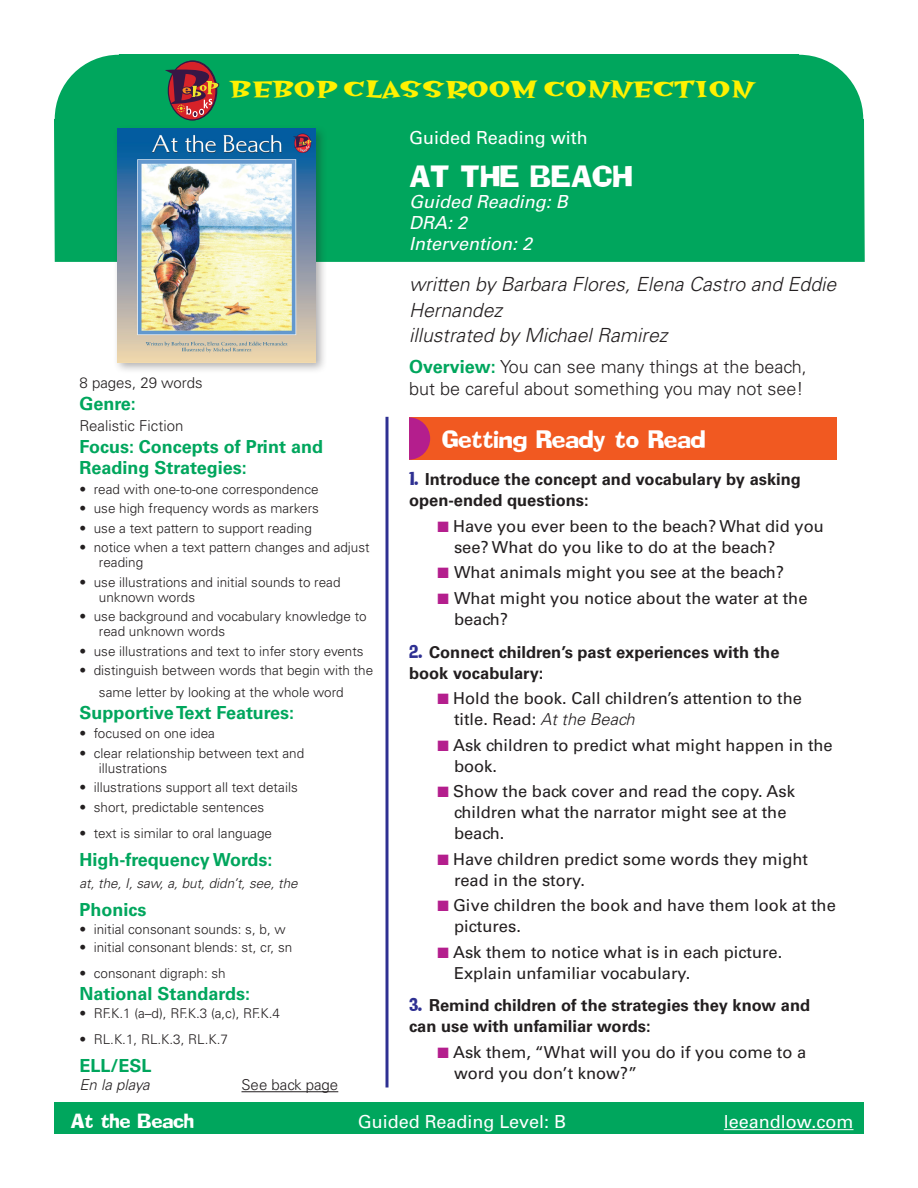
<style>
.page{position:relative;width:918px;height:1188px;background:#fff}
.page>*{position:absolute;margin:0;border:0;box-sizing:border-box;transform-origin:0 0}
.Header_book_title{font:27px "Addled";color:#fff}
.Numbered_Paragraphs{font:26.4px "Hotsy Totsy Bold Mv B";color:#fff101}
.t1{font:22.2px "Addled";color:#fff}
.bylines{font:italic 300 19.5px/25.5px "Univers";color:#231f20}
.overview{font:300 18px/21.6px "Univers";color:#231f20}
.sidebar_text{font:700 18px/21.6px "Univers";color:#00a65d}
.sidebar_subhead_new{font:700 18px "Univers";color:#00a65d}
.t2{font:18px "Univers";color:#fff}
.Header_book_descript{font:italic 18px/21px "Univers";color:#fff}
.t3{font:18px "Addled";color:#fff}
.t4{font:16.5px/21px "Univers";color:#231f20}
.Numbered_Paragraphs-2{font:700 16.5px/21px "Univers";color:#231f20}
.Numbered_bold_text{font:700 16.5px/21px "Univers";color:#231f20}
.sidebar_text-2{font:300 15px "Univers";color:#231f20}
.sidebar_text-3{font:italic 300 15px "Univers";color:#231f20}
.t5{font:300 13.5px/15px "Univers";color:#231f20}
.sidebar_text-4{font:italic 300 13.5px "Univers";color:#231f20}
.s1{font-weight:700;color:#00a65d}
.s2{font-family:"Addled";font-weight:400;color:#2e3092}
.s3{color:#b41e8d}
.s4{font-weight:300;font-style:italic}
</style>
<div class="page">
<div style="left:54px;top:54px;width:811px;height:208px;background:#00a65d"></div>
<svg style="left:168px;top:61px;width:48px;height:59px"></svg>
<svg style="left:165px;top:70px;width:54px;height:47px;background:#784b43"></svg>
<div style="left:54px;top:1103px;width:810px;height:31px;background:#00a65d"></div>
<hr style="left:724px;top:1129px;width:130px;height:1px;background:#fff">
<hr style="left:386px;top:417px;width:2px;height:671px;background:#2e3092">
<div style="left:113px;top:125px;width:215px;height:250px;background:#231f20;opacity:.35"></div>
<img style="left:117px;top:129px;width:198px;height:233px">
<div style="left:409px;top:417px;width:428px;height:43px;background:#f15921"></div>
<svg style="left:409px;top:417px;width:21px;height:43px"></svg>
<hr style="left:242px;top:1091px;width:96px;height:1px;background:#231f20">
<p class="Numbered_Paragraphs" style="left:230px;top:75px;width:525px">BEBOP CLASSROOM CONNECTION</p>
<p class="sidebar_text-2" style="left:80px;top:374px;width:125px">8 pages, 29 words</p>
<p class="sidebar_text" style="left:80px;top:393px;width:58px">Genre:</p>
<p class="sidebar_text-2" style="left:80px;top:417px;width:105px">Realistic Fiction</p>
<p class="sidebar_text" style="left:80px;top:436px;width:245px">Focus: Concepts of Print and<br>Reading Strategies:</p>
<p class="t5" style="left:80px;top:482px;width:241px">• read with one-to-one correspondence</p>
<p class="t5" style="left:80px;top:501px;width:241px">• use high frequency words as markers</p>
<p class="t5" style="left:80px;top:521px;width:234px">• use a text pattern to support reading</p>
<p class="t5" style="left:99px;top:540px;width:272px;text-indent:-19px">• notice when a text pattern changes and adjust reading</p>
<p class="t5" style="left:99px;top:575px;width:243px;text-indent:-19px">• use illustrations and initial sounds to read unknown words</p>
<p class="t5" style="left:99px;top:609px;width:269px;text-indent:-19px">• use background and vocabulary knowledge to read unknown words</p>
<p class="t5" style="left:80px;top:644px;width:286px">• use illustrations and text to infer story events</p>
<p class="t5" style="left:99px;top:660px;width:276px;line-height:21.6px;text-indent:-19px">• distinguish between words that begin with the same letter by looking at the whole word</p>
<p class="sidebar_subhead_new" style="left:80px;top:702px;width:216px">Supportive Text Features:</p>
<p class="t5" style="left:80px;top:726px;width:137px">• focused on one idea</p>
<p class="t5" style="left:99px;top:745px;width:207px;text-indent:-19px">• clear relationship between text and illustrations</p>
<p class="t5" style="left:80px;top:780px;width:220px">• illustrations support all text details</p>
<p class="t5" style="left:80px;top:799px;width:186px">• short, predictable sentences</p>
<p class="t5" style="left:80px;top:826px;width:194px">• text is similar to oral language</p>
<p class="sidebar_subhead_new" style="left:80px;top:849px;width:195px">High-frequency Words:</p>
<p class="sidebar_text-4" style="left:80px;top:875px;width:220px">at, the, I, saw, a, but, didn’t, see, the</p>
<p class="sidebar_subhead_new" style="left:80px;top:899px;width:68px">Phonics</p>
<p class="t5" style="left:80px;top:922px;width:208px">• initial consonant sounds: s, b, w</p>
<p class="t5" style="left:80px;top:940px;width:214px">• initial consonant blends: st, cr, sn</p>
<p class="t5" style="left:80px;top:966px;width:148px">• consonant digraph: sh</p>
<p class="sidebar_text" style="left:80px;top:983px;width:172px">National Standards:</p>
<p class="t5" style="left:80px;top:1006px;width:202px">• RF.K.1 (a–d), RF.K.3 (a,c), RF.K.4</p>
<p class="t5" style="left:80px;top:1032px;width:150px">• RL.K.1, RL.K.3, RL.K.7</p>
<p class="sidebar_subhead_new" style="left:80px;top:1055px;width:74px">ELL/ESL</p>
<p class="sidebar_text-3" style="left:80px;top:1076px;width:72px">En la playa</p>
<p class="sidebar_text-2" style="left:242px;top:1076px;width:98px">See back page</p>
<p class="t2" style="left:409px;top:127px;width:180px">Guided Reading with</p>
<p class="Header_book_title" style="left:409px;top:158px;width:225px">AT THE BEACH</p>
<p class="Header_book_descript" style="left:409px;top:191px;width:160px">Guided Reading: B<br>DRA: 2<br>Intervention: 2</p>
<p class="bylines" style="left:409px;top:272px;width:429px">written by Barbara Flores, Elena Castro and Eddie<br>Hernandez</p>
<p class="bylines" style="left:409px;top:323px;width:260px">illustrated by Michael Ramirez</p>
<p class="overview" style="left:409px;top:356px;width:399px"><span class="s1">Overview:</span> You can see many things at the beach, but be careful about something you may not see!</p>
<p class="t1" style="left:442px;top:424px;width:265px">Getting Ready to Read</p>
<p class="Numbered_bold_text" style="left:409px;top:469px;width:394px"><span class="s2">1.</span> Introduce the concept and vocabulary by asking open-ended questions:</p>
<p class="t4" style="left:454px;top:515px;width:371px;text-indent:-16px"><span class="s3">■</span> Have you ever been to the beach? What did you see? What do you like to do at the beach?</p>
<p class="t4" style="left:438px;top:562px;width:348px"><span class="s3">■</span> What animals might you see at the beach?</p>
<p class="t4" style="left:454px;top:587px;width:355px;text-indent:-16px"><span class="s3">■</span> What might you notice about the water at the beach?</p>
<p class="Numbered_Paragraphs-2" style="left:409px;top:641px;width:372px"><span class="s2">2.</span> Connect children’s past experiences with the book vocabulary:</p>
<p class="t4" style="left:454px;top:688px;width:349px;text-indent:-16px"><span class="s3">■</span> Hold the book. Call children’s attention to the title. Read: <span class="s4">At the Beach</span></p>
<p class="t4" style="left:454px;top:734px;width:380px;text-indent:-16px"><span class="s3">■</span> Ask children to predict what might happen in the book.</p>
<p class="t4" style="left:454px;top:781px;width:343px;text-indent:-16px"><span class="s3">■</span> Show the back cover and read the copy. Ask children what the narrator might see at the beach.</p>
<p class="t4" style="left:454px;top:848px;width:355px;text-indent:-16px"><span class="s3">■</span> Have children predict some words they might read in the story.</p>
<p class="t4" style="left:454px;top:895px;width:383px;text-indent:-16px"><span class="s3">■</span> Give children the book and have them look at the pictures.</p>
<p class="t4" style="left:454px;top:941px;width:330px;text-indent:-16px"><span class="s3">■</span> Ask them to notice what is in each picture.<br>Explain unfamiliar vocabulary.</p>
<p class="Numbered_Paragraphs-2" style="left:409px;top:995px;width:403px"><span class="s2">3.</span> Remind children of the strategies they know and can use with unfamiliar words:</p>
<p class="t4" style="left:454px;top:1042px;width:354px;text-indent:-16px"><span class="s3">■</span> Ask them, “What will you do if you come to a word you don’t know?”</p>
<p class="t3" style="left:70px;top:1109px;width:125px">At the Beach</p>
<p class="t2" style="left:358px;top:1111px;width:210px">Guided Reading Level: B</p>
<p class="t2" style="left:724px;top:1111px;width:131px">leeandlow.com</p>
</div>
